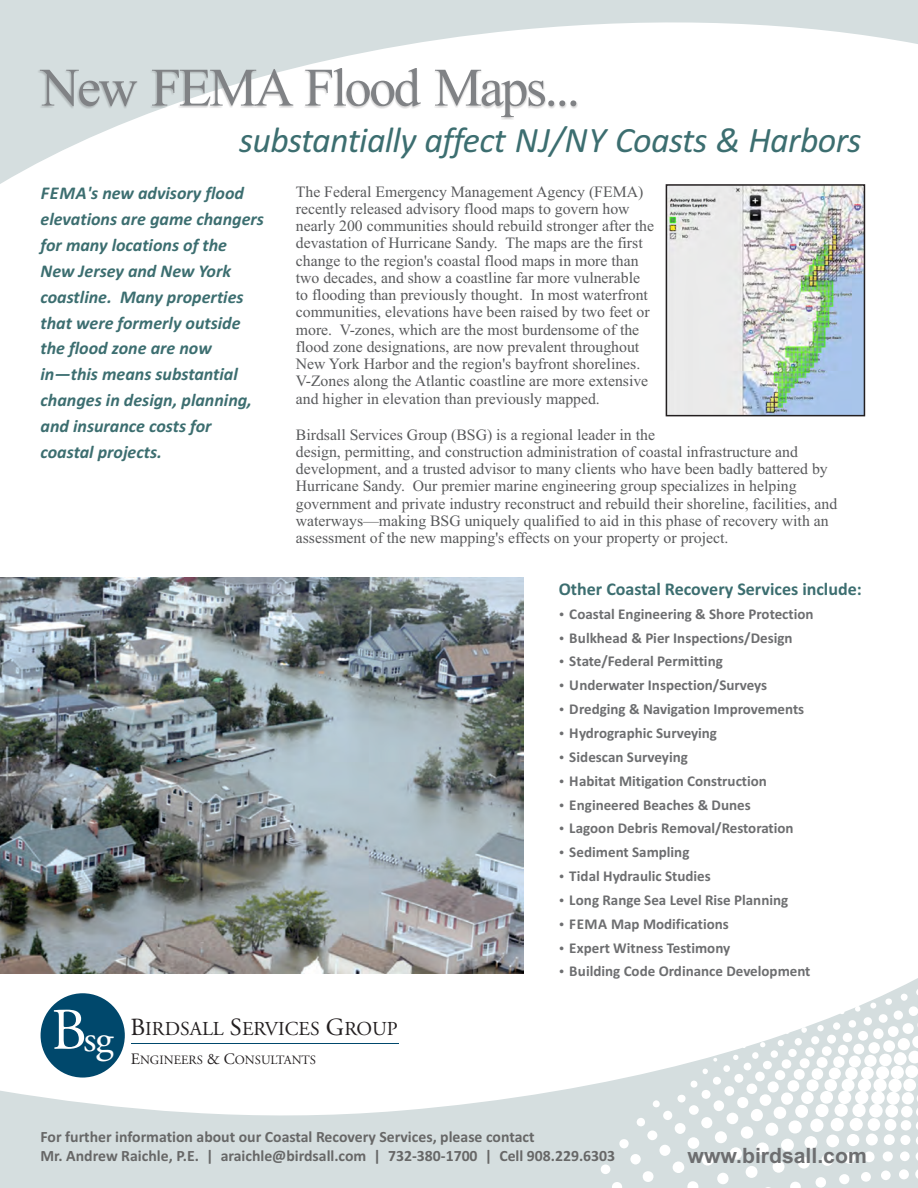
<style>
.page{position:relative;width:918px;height:1188px;background:#fff}
.page>*{position:absolute;margin:0;border:0;box-sizing:border-box;transform-origin:0 0}
.t1{font:54px "Times New Roman";letter-spacing:-.045em;color:#808285}
.t2{font:italic 36px "Calibri";letter-spacing:-.015em;color:#3c6e70}
.t3{font:700 21.15px "Arial";color:#6d6e70}
.t4{font:19.65px "Adobe Garamond";color:#231f20}
.t5{font:italic 700 18px/26px "Calibri";color:#3c6e70}
.t6{font:700 18px "Calibri";color:#3c6e70}
.t7{font:15.75px/17.2px "Times New Roman";color:#58595b}
.t8{font:700 15.75px/18.9px "Calibri";color:#676767}
.t9{font:700 15px "Calibri";color:#6d6e70}
.t10{font:12.75px "Adobe Garamond";color:#231f20}
.s1{font-size:58.8px;color:#fff}
.s2{font-size:38.85px;color:#fff}
.s3{font-size:24.6px}
.s4{font-size:15.9px}
</style>
<div class="page">
<svg style="left:0;top:993px;width:601px;height:195px"></svg>
<svg style="left:0;top:0;width:918px;height:184px"></svg>
<svg style="left:601px;top:978px;width:317px;height:210px"></svg>
<div style="left:37px;top:58px;width:735px;height:96px;background:#231f20;opacity:.22"></div>
<div style="left:41px;top:993px;width:84px;height:85px;background:#00486c;border-radius:50%"></div>
<hr style="left:132px;top:1043px;width:267px;height:1px;background:#00486c">
<img style="left:669px;top:187px;width:193px;height:226px">
<div style="left:666px;top:184px;width:199px;height:232px;border:2px solid #231f20"></div>
<img style="left:0;top:578px;width:524px;height:395px">
<h1 class="t1" style="left:41px;top:68px;width:541px">New FEMA Flood Maps...</h1>
<h2 class="t2" style="left:239px;top:125px;width:624px">substantially affect NJ/NY Coasts &amp; Harbors</h2>
<p class="t5" style="left:41px;top:181px;width:225px">FEMA's new advisory flood elevations are game changers for many locations of the<br>New Jersey and New York coastline. Many properties that were formerly outside the flood zone are now in—this means substantial changes in design, planning, and insurance costs for coastal projects.</p>
<p class="t7" style="left:296px;top:184px;width:360px">The Federal Emergency Management Agency (FEMA) recently released advisory flood maps to govern how nearly 200 communities should rebuild stronger after the devastation of Hurricane Sandy. The maps are the first change to the region's coastal flood maps in more than two decades, and show a coastline far more vulnerable to flooding than previously thought. In most waterfront communities, elevations have been raised by two feet or more. V-zones, which are the most burdensome of the flood zone designations, are now prevalent throughout New York Harbor and the region's bayfront shorelines.<br>V-Zones along the Atlantic coastline are more extensive and higher in elevation than previously mapped.</p>
<p class="t7" style="left:296px;top:427px;width:543px">Birdsall Services Group (BSG) is a regional leader in the<br>design, permitting, and construction administration of coastal infrastructure and development, and a trusted advisor to many clients who have been badly battered by Hurricane Sandy. Our premier marine engineering group specializes in helping government and private industry reconstruct and rebuild their shoreline, facilities, and waterways—making BSG uniquely qualified to aid in this phase of recovery with an assessment of the new mapping's effects on your property or project.</p>
<p class="t4" style="left:51px;top:1021px;width:348px"><span class="s1">B</span><span class="s2">sg</span> <span class="s3">B</span>IRDSALL <span class="s3">S</span>ERVICES <span class="s3">G</span>ROUP</p>
<p class="t10" style="left:131px;top:1054px;width:187px"><span class="s4">E</span>NGINEERS <span class="s4">&amp; C</span>ONSULTANTS</p>
<p class="t6" style="left:559px;top:581px;width:304px">Other Coastal Recovery Services include:</p>
<p class="t9" style="left:559px;top:608px;width:256px">• Coastal Engineering &amp; Shore Protection</p>
<p class="t9" style="left:559px;top:631px;width:235px">• Bulkhead &amp; Pier Inspections/Design</p>
<p class="t9" style="left:559px;top:655px;width:166px">• State/Federal Permitting</p>
<p class="t9" style="left:559px;top:679px;width:210px">• Underwater Inspection/Surveys</p>
<p class="t9" style="left:559px;top:703px;width:247px">• Dredging &amp; Navigation Improvements</p>
<p class="t9" style="left:559px;top:727px;width:160px">• Hydrographic Surveying</p>
<p class="t9" style="left:559px;top:751px;width:131px">• Sidescan Surveying</p>
<p class="t9" style="left:559px;top:774px;width:210px">• Habitat Mitigation Construction</p>
<p class="t9" style="left:559px;top:798px;width:193px">• Engineered Beaches &amp; Dunes</p>
<p class="t9" style="left:559px;top:822px;width:236px">• Lagoon Debris Removal/Restoration</p>
<p class="t9" style="left:559px;top:846px;width:132px">• Sediment Sampling</p>
<p class="t9" style="left:559px;top:870px;width:153px">• Tidal Hydraulic Studies</p>
<p class="t9" style="left:559px;top:894px;width:231px">• Long Range Sea Level Rise Planning</p>
<p class="t9" style="left:559px;top:918px;width:172px">• FEMA Map Modifications</p>
<p class="t9" style="left:559px;top:941px;width:173px">• Expert Witness Testimony</p>
<p class="t9" style="left:559px;top:965px;width:253px">• Building Code Ordinance Development</p>
<p class="t8" style="left:41px;top:1129px;width:576px">For further information about our Coastal Recovery Services, please contact<br>Mr. Andrew Raichle, P.E. | araichle@birdsall.com | 732-380-1700 | Cell 908.229.6303</p>
<h3 class="t3" style="left:688px;top:1148px;width:181px">www.birdsall.com</h3>
</div>
